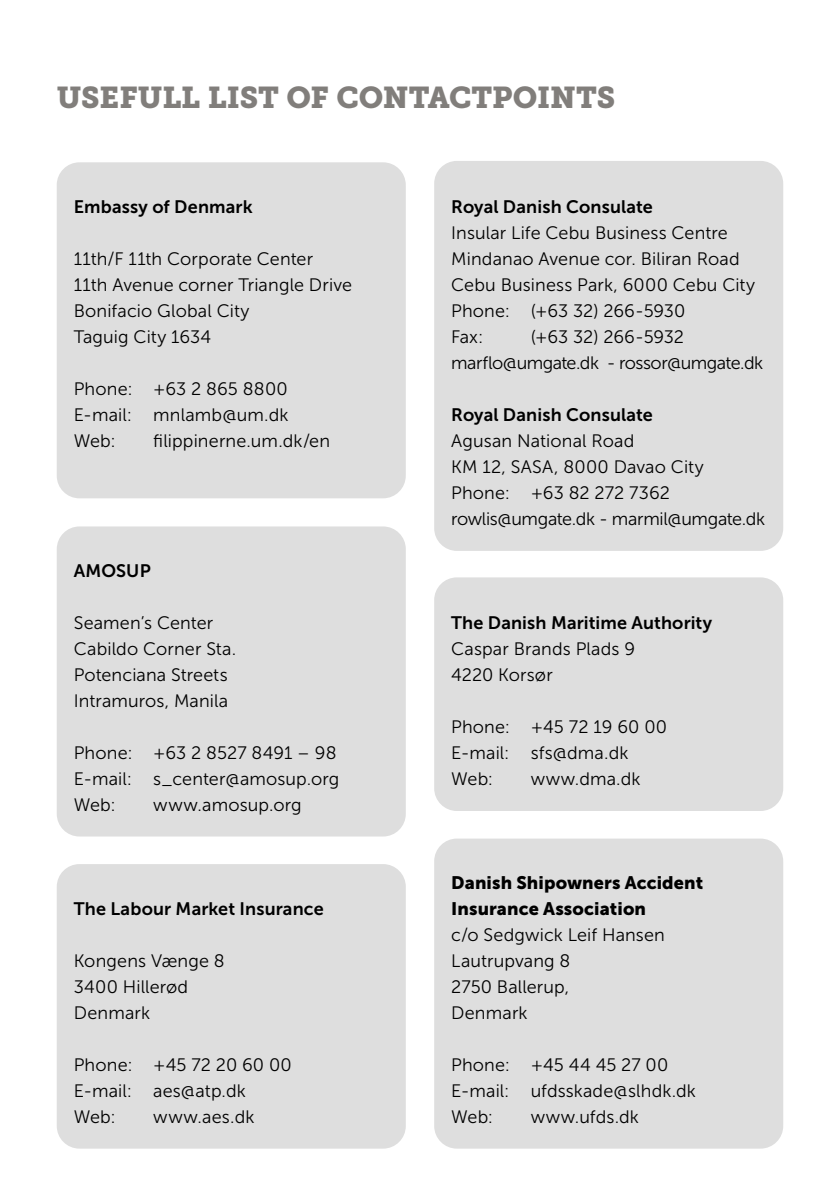
<style>
.page{position:relative;width:840px;height:1191px;background:#fff}
.page>*{position:absolute;margin:0;border:0;box-sizing:border-box;transform-origin:0 0}
.Overskrift_kapitel{font:30px "Museo Slab 900";letter-spacing:-.005em;color:#817e7b}
.Brød_HH{font:18px "Museo Sans 300";letter-spacing:.005em;color:#000}
.Organisation{font:18px "Museo Sans 700";letter-spacing:.01em;color:#000}
.m-rub{font:18px "Museo Sans 900";letter-spacing:.005em;color:#000}
.Brød_HH-2{font:18px "Museo Sans 300";letter-spacing:-.03em;color:#000}
.Brød_HH-3{font:18px "Museo Sans 300";letter-spacing:-.02em;color:#000}
.Brød_HH-4{font:18px "Museo Sans 700";letter-spacing:.01em;color:#000}
</style>
<div class="page">
<div style="left:434px;top:838px;width:348px;height:310px;background:#dedede;border-radius:23px"></div>
<div style="left:57px;top:162px;width:348px;height:336px;background:#dedede;border-radius:23px"></div>
<div style="left:434px;top:161px;width:348px;height:390px;background:#dedede;border-radius:23px"></div>
<div style="left:57px;top:864px;width:348px;height:284px;background:#dedede;border-radius:23px"></div>
<div style="left:434px;top:577px;width:348px;height:234px;background:#dedede;border-radius:23px"></div>
<div style="left:57px;top:526px;width:348px;height:310px;background:#dedede;border-radius:23px"></div>
<p class="Overskrift_kapitel" style="left:57px;top:80px;width:559px">USEFULL LIST OF CONTACTPOINTS</p>
<p class="Organisation" style="left:74px;top:196px;width:180px">Embassy of Denmark</p>
<p class="Brød_HH" style="left:74px;top:249px;width:241px">11th/F 11th Corporate Center</p>
<p class="Brød_HH" style="left:74px;top:275px;width:279px">11th Avenue corner Triangle Drive</p>
<p class="Brød_HH" style="left:74px;top:301px;width:177px">Bonifacio Global City</p>
<p class="Brød_HH" style="left:74px;top:327px;width:139px">Taguig City 1634</p>
<p class="Brød_HH" style="left:74px;top:379px;width:215px">Phone: +63 2 865 8800</p>
<p class="Brød_HH" style="left:74px;top:405px;width:216px">E-mail: mnlamb@um.dk</p>
<p class="Brød_HH" style="left:74px;top:431px;width:43px">Web:</p>
<p class="Brød_HH" style="left:153px;top:431px;width:178px">filippinerne.um.dk/en</p>
<p class="Organisation" style="left:74px;top:560px;width:78px">AMOSUP</p>
<p class="Brød_HH" style="left:74px;top:613px;width:141px">Seamen’s Center</p>
<p class="Brød_HH" style="left:74px;top:639px;width:164px">Cabildo Corner Sta.</p>
<p class="Brød_HH" style="left:74px;top:665px;width:155px">Potenciana Streets</p>
<p class="Brød_HH" style="left:74px;top:691px;width:156px">Intramuros, Manila</p>
<p class="Brød_HH" style="left:74px;top:743px;width:264px">Phone: +63 2 8527 8491 – 98</p>
<p class="Brød_HH" style="left:74px;top:769px;width:267px">E-mail: s_center@amosup.org</p>
<p class="Brød_HH" style="left:74px;top:795px;width:43px">Web:</p>
<p class="Brød_HH" style="left:153px;top:795px;width:150px">www.amosup.org</p>
<p class="Organisation" style="left:74px;top:898px;width:251px">The Labour Market Insurance</p>
<p class="Brød_HH" style="left:74px;top:951px;width:152px">Kongens Vænge 8</p>
<p class="Brød_HH" style="left:74px;top:977px;width:116px">3400 Hillerød</p>
<p class="Brød_HH" style="left:74px;top:1003px;width:78px">Denmark</p>
<p class="Brød_HH" style="left:74px;top:1055px;width:219px">Phone: +45 72 20 60 00</p>
<p class="Brød_HH" style="left:74px;top:1081px;width:173px">E-mail: aes@atp.dk</p>
<p class="Brød_HH" style="left:74px;top:1107px;width:43px">Web:</p>
<p class="Brød_HH" style="left:153px;top:1107px;width:103px">www.aes.dk</p>
<p class="Brød_HH-4" style="left:451px;top:196px;width:203px">Royal Danish Consulate</p>
<p class="Brød_HH" style="left:451px;top:223px;width:278px">Insular Life Cebu Business Centre</p>
<p class="Brød_HH" style="left:451px;top:249px;width:290px">Mindanao Avenue cor. Biliran Road</p>
<p class="Brød_HH" style="left:451px;top:275px;width:305px">Cebu Business Park, 6000 Cebu City</p>
<p class="Brød_HH" style="left:451px;top:301px;width:235px">Phone: (+63 32) 266-5930</p>
<p class="Brød_HH" style="left:451px;top:327px;width:34px">Fax:</p>
<p class="Brød_HH" style="left:530px;top:327px;width:155px">(+63 32) 266-5932</p>
<p class="Brød_HH-2" style="left:451px;top:353px;width:313px">marflo@umgate.dk - rossor@umgate.dk</p>
<p class="Organisation" style="left:451px;top:404px;width:203px">Royal Danish Consulate</p>
<p class="Brød_HH" style="left:451px;top:431px;width:184px">Agusan National Road</p>
<p class="Brød_HH" style="left:451px;top:457px;width:254px">KM 12, SASA, 8000 Davao City</p>
<p class="Brød_HH" style="left:451px;top:483px;width:220px">Phone: +63 82 272 7362</p>
<p class="Brød_HH-3" style="left:451px;top:509px;width:315px">rowlis@umgate.dk - marmil@umgate.dk</p>
<p class="Organisation" style="left:451px;top:612px;width:262px">The Danish Maritime Authority</p>
<p class="Brød_HH" style="left:451px;top:639px;width:185px">Caspar Brands Plads 9</p>
<p class="Brød_HH" style="left:451px;top:665px;width:103px">4220 Korsør</p>
<p class="Brød_HH" style="left:451px;top:717px;width:217px">Phone: +45 72 19 60 00</p>
<p class="Brød_HH" style="left:451px;top:743px;width:179px">E-mail: sfs@dma.dk</p>
<p class="Brød_HH" style="left:451px;top:769px;width:43px">Web:</p>
<p class="Brød_HH" style="left:530px;top:769px;width:111px">www.dma.dk</p>
<p class="m-rub" style="left:451px;top:872px;width:253px">Danish Shipowners Accident</p>
<p class="m-rub" style="left:451px;top:898px;width:196px">Insurance Association</p>
<p class="Brød_HH" style="left:451px;top:925px;width:215px">c/o Sedgwick Leif Hansen</p>
<p class="Brød_HH" style="left:451px;top:951px;width:121px">Lautrupvang 8</p>
<p class="Brød_HH" style="left:451px;top:977px;width:119px">2750 Ballerup,</p>
<p class="Brød_HH" style="left:451px;top:1003px;width:78px">Denmark</p>
<p class="Brød_HH" style="left:451px;top:1055px;width:219px">Phone: +45 44 45 27 00</p>
<p class="Brød_HH" style="left:451px;top:1081px;width:246px">E-mail: ufdsskade@slhdk.dk</p>
<p class="Brød_HH" style="left:451px;top:1107px;width:43px">Web:</p>
<p class="Brød_HH" style="left:530px;top:1107px;width:110px">www.ufds.dk</p>
</div>
